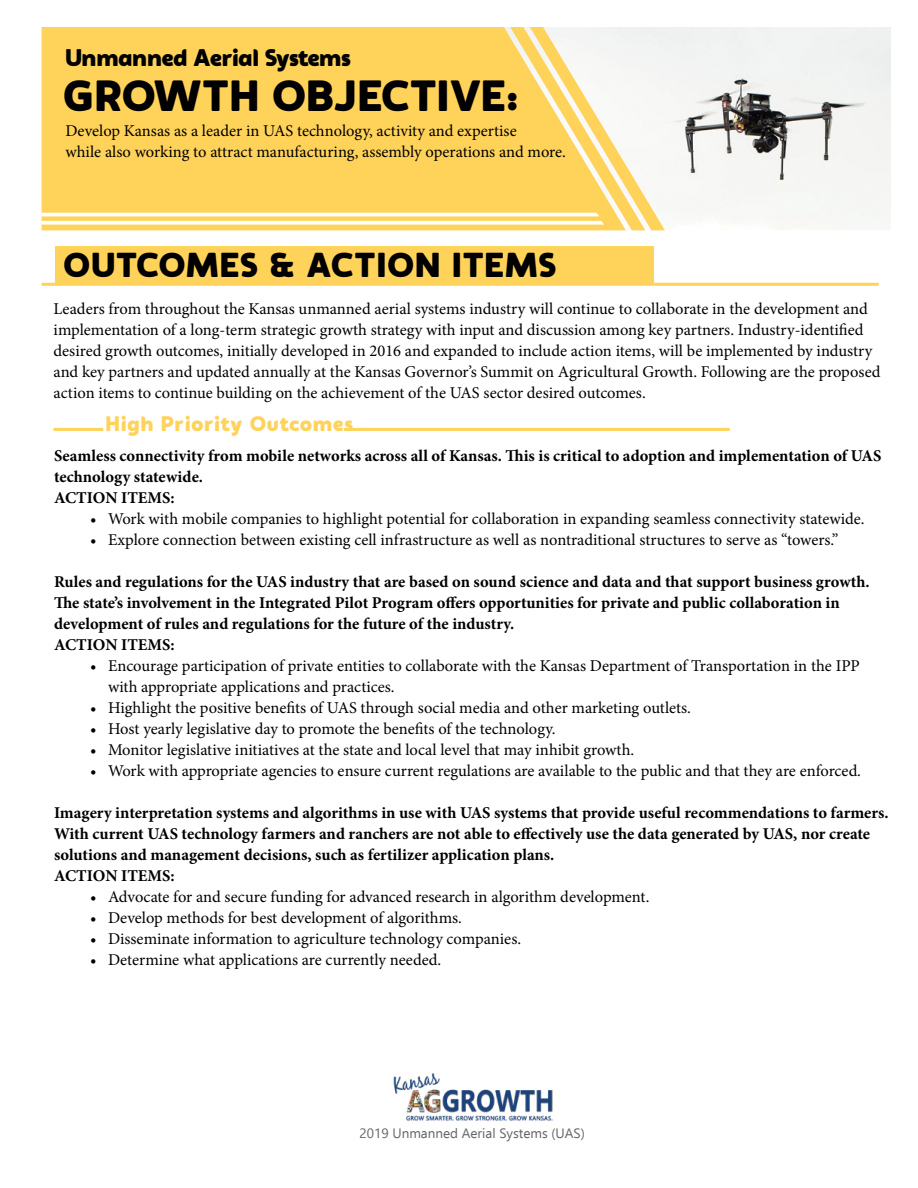
<style>
.page{position:relative;width:918px;height:1188px;background:#fff}
.page>*{position:absolute;margin:0;border:0;box-sizing:border-box;transform-origin:0 0}
.t1{font:900 43.5px "Auro";letter-spacing:.03em;color:#000}
.t2{font:900 34.5px "Auro";letter-spacing:.05em;color:#000}
.t3{font:900 24px "Auro";color:#000}
.t4{font:900 21px "Auro";letter-spacing:.05em;color:#ffd25a}
.t5{font:16.5px/21px "Minion Pro";color:#000}
.t6{font:700 16.5px/21px "Minion Pro";color:#000}
.t7{font:13.5px "Ebrima";color:#636466}
</style>
<div class="page">
<img style="left:665px;top:28px;width:226px;height:202px">
<svg style="left:42px;top:27px;width:623px;height:203px;background:#fdd771"></svg>
<div style="left:55px;top:246px;width:599px;height:39px;background:#ffd25a"></div>
<hr style="left:42px;top:283px;width:837px;height:3px;background:#ffd25a">
<hr style="left:344px;top:428px;width:386px;height:3px;background:#ffd25a">
<hr style="left:54px;top:428px;width:49px;height:3px;background:#ffd25a">
<img style="left:393px;top:1073px;width:160px;height:48px">
<h3 class="t3" style="left:65px;top:43px;width:287px">Unmanned Aerial Systems</h3>
<h1 class="t1" style="left:64px;top:69px;width:456px">GROWTH OBJECTIVE:</h1>
<p class="t5" style="left:65px;top:121px;width:502px">Develop Kansas as a leader in UAS technology, activity and expertise<br>while also working to attract manufacturing, assembly operations and more.</p>
<h2 class="t2" style="left:64px;top:243px;width:494px">OUTCOMES &amp; ACTION ITEMS</h2>
<p class="t5" style="left:54px;top:298px;width:828px">Leaders from throughout the Kansas unmanned aerial systems industry will continue to collaborate in the development and implementation of a long-term strategic growth strategy with input and discussion among key partners. Industry-identified desired growth outcomes, initially developed in 2016 and expanded to include action items, will be implemented by industry and key partners and updated annually at the Kansas Governor’s Summit on Agricultural Growth. Following are the proposed action items to continue building on the achievement of the UAS sector desired outcomes.</p>
<p class="t4" style="left:106px;top:411px;width:249px">High Priority Outcomes</p>
<p class="t6" style="left:54px;top:446px;width:829px">Seamless connectivity from mobile networks across all of Kansas. This is critical to adoption and implementation of UAS technology statewide.<br>ACTION ITEMS:</p>
<p class="t5" style="left:90px;top:509px;width:776px">• Work with mobile companies to highlight potential for collaboration in expanding seamless connectivity statewide.</p>
<p class="t5" style="left:90px;top:530px;width:750px">• Explore connection between existing cell infrastructure as well as nontraditional structures to serve as “towers.”</p>
<p class="t6" style="left:54px;top:572px;width:817px">Rules and regulations for the UAS industry that are based on sound science and data and that support business growth.<br>The state’s involvement in the Integrated Pilot Program offers opportunities for private and public collaboration in development of rules and regulations for the future of the industry.<br>ACTION ITEMS:</p>
<p class="t5" style="left:108px;top:656px;width:753px;text-indent:-18px">• Encourage participation of private entities to collaborate with the Kansas Department of Transportation in the IPP with appropriate applications and practices.</p>
<p class="t5" style="left:90px;top:698px;width:603px">• Highlight the positive benefits of UAS through social media and other marketing outlets.</p>
<p class="t5" style="left:90px;top:719px;width:467px">• Host yearly legislative day to promote the benefits of the technology.</p>
<p class="t5" style="left:90px;top:740px;width:546px">• Monitor legislative initiatives at the state and local level that may inhibit growth.</p>
<p class="t5" style="left:90px;top:761px;width:773px">• Work with appropriate agencies to ensure current regulations are available to the public and that they are enforced.</p>
<p class="t6" style="left:54px;top:803px;width:836px">Imagery interpretation systems and algorithms in use with UAS systems that provide useful recommendations to farmers.<br>With current UAS technology farmers and ranchers are not able to effectively use the data generated by UAS, nor create solutions and management decisions, such as fertilizer application plans.<br>ACTION ITEMS:</p>
<p class="t5" style="left:90px;top:887px;width:561px">• Advocate for and secure funding for advanced research in algorithm development.</p>
<p class="t5" style="left:90px;top:908px;width:373px">• Develop methods for best development of algorithms.</p>
<p class="t5" style="left:90px;top:929px;width:433px">• Disseminate information to agriculture technology companies.</p>
<p class="t5" style="left:90px;top:950px;width:353px">• Determine what applications are currently needed.</p>
<p class="t7" style="left:360px;top:1124px;width:227px">2019 Unmanned Aerial Systems (UAS)</p>
</div>
